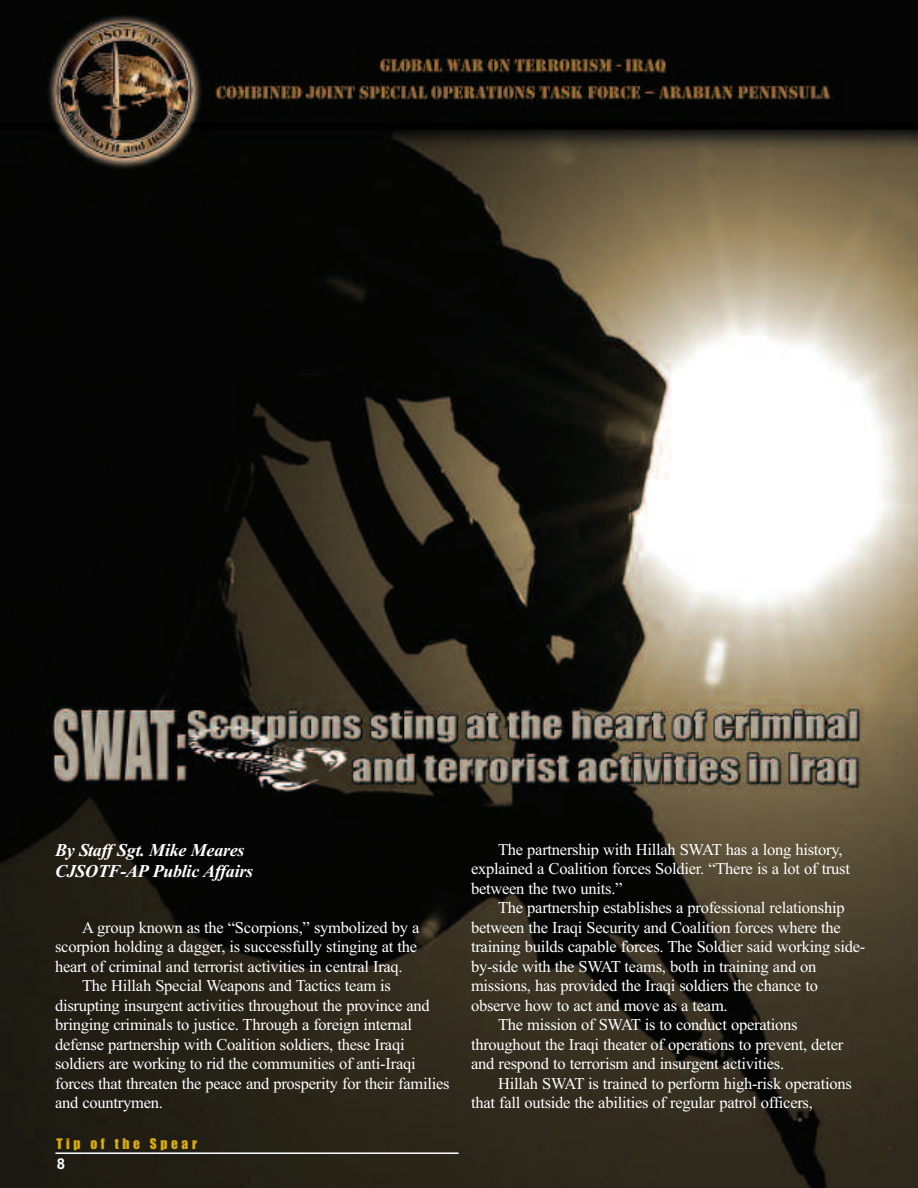
<style>
.page{position:relative;width:918px;height:1188px;background:#fff}
.page>*{position:absolute;margin:0;border:0;box-sizing:border-box;transform-origin:0 0}
.t1{font:italic 700 18px/21.6px "Times New Roman";letter-spacing:-.015em;color:#fff}
.t2{font:16.5px/19.5px "Times New Roman";letter-spacing:-.015em;color:#fff}
.t3{font:700 15px "Arial";color:#fff}
.t4{font:13.5px "Impact";letter-spacing:.27em;color:#d9ac0c}
</style>
<div class="page">
<img style="left:0;top:0;width:918px;height:1188px">
<hr style="left:57px;top:1153px;width:403px;height:1px;background:#231f20">
<hr style="left:55px;top:1152px;width:404px;height:2px;background:#fff">
<p class="t1" style="left:55px;top:839px;width:200px">By Staff Sgt. Mike Meares<br>CJSOTF-AP Public Affairs</p>
<p class="t2" style="left:82px;top:917px;width:339px">A group known as the “Scorpions,” symbolized by a</p>
<p class="t2" style="left:55px;top:937px;width:364px">scorpion holding a dagger, is successfully stinging at the</p>
<p class="t2" style="left:55px;top:956px;width:349px">heart of criminal and terrorist activities in central Iraq.</p>
<p class="t2" style="left:82px;top:976px;width:310px">The Hillah Special Weapons and Tactics team is</p>
<p class="t2" style="left:55px;top:995px;width:376px">disrupting insurgent activities throughout the province and</p>
<p class="t2" style="left:55px;top:1015px;width:359px">bringing criminals to justice. Through a foreign internal</p>
<p class="t2" style="left:55px;top:1034px;width:351px">defense partnership with Coalition soldiers, these Iraqi</p>
<p class="t2" style="left:55px;top:1054px;width:362px">soldiers are working to rid the communities of anti-Iraqi</p>
<p class="t2" style="left:55px;top:1073px;width:396px">forces that threaten the peace and prosperity for their families</p>
<p class="t2" style="left:55px;top:1093px;width:109px">and countrymen.</p>
<p class="t4" style="left:56px;top:1136px;width:142px">Tip of the Spear</p>
<p class="t3" style="left:57px;top:1155px;width:10px">8</p>
<p class="t2" style="left:471px;top:839px;width:380px;text-indent:27px">The partnership with Hillah SWAT has a long history, explained a Coalition forces Soldier. “There is a lot of trust between the two units.”</p>
<p class="t2" style="left:498px;top:898px;width:348px">The partnership establishes a professional relationship</p>
<p class="t2" style="left:471px;top:917px;width:371px">between the Iraqi Security and Coalition forces where the</p>
<p class="t2" style="left:471px;top:937px;width:396px">training builds capable forces. The Soldier said working side-</p>
<p class="t2" style="left:471px;top:956px;width:347px">by-side with the SWAT teams, both in training and on</p>
<p class="t2" style="left:471px;top:976px;width:348px">missions, has provided the Iraqi soldiers the chance to</p>
<p class="t2" style="left:471px;top:995px;width:258px">observe how to act and move as a team.</p>
<p class="t2" style="left:498px;top:1015px;width:301px">The mission of SWAT is to conduct operations</p>
<p class="t2" style="left:471px;top:1034px;width:374px">throughout the Iraqi theater of operations to prevent, deter</p>
<p class="t2" style="left:471px;top:1054px;width:315px">and respond to terrorism and insurgent activities.</p>
<p class="t2" style="left:498px;top:1073px;width:355px">Hillah SWAT is trained to perform high-risk operations</p>
<p class="t2" style="left:471px;top:1093px;width:343px">that fall outside the abilities of regular patrol officers,</p>
</div>
